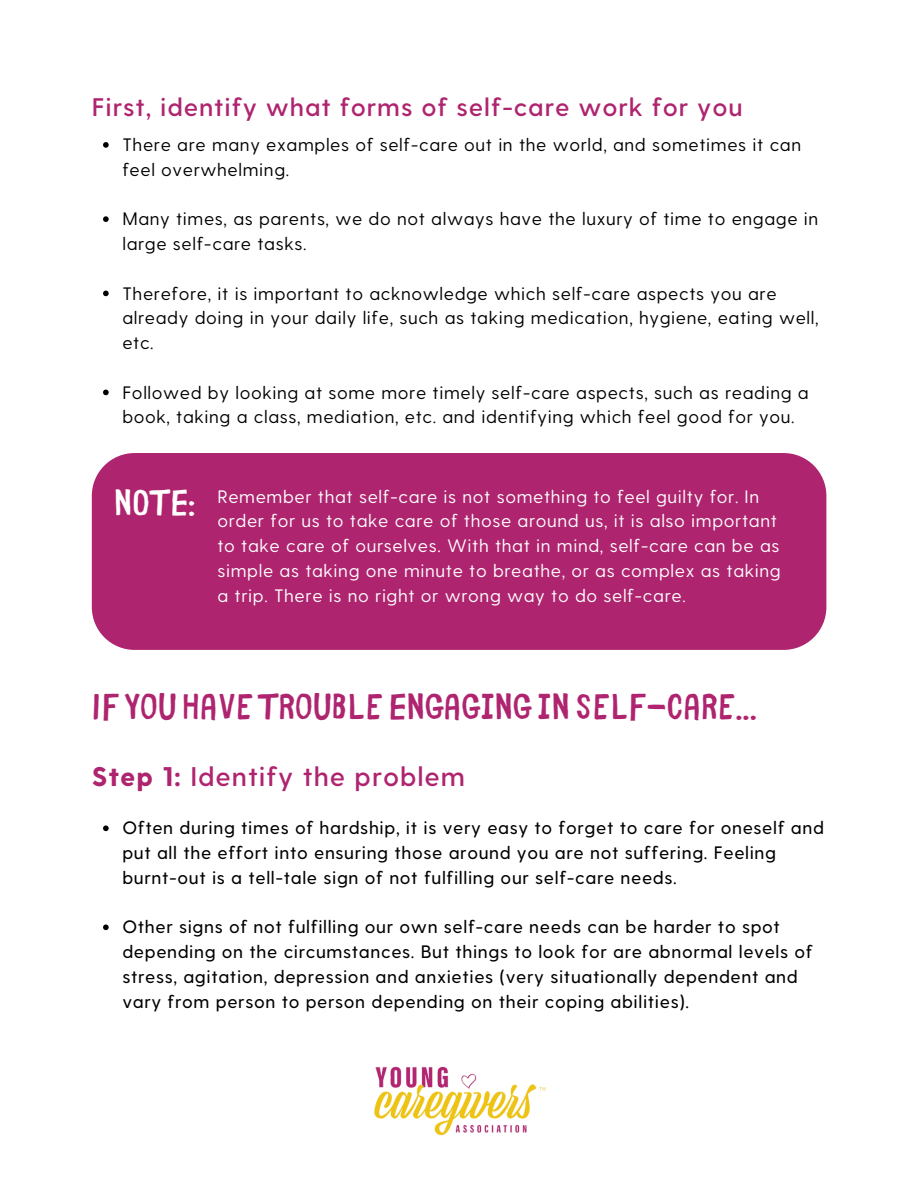
<style>
.page{position:relative;width:918px;height:1188px;background:#fff}
.page>*{position:absolute;margin:0;border:0;box-sizing:border-box;transform-origin:0 0}
.t1{font:36px "Bike Park";color:#af246f}
.t2{font:36px "Bike Park";color:#fff}
.t3{font:600 27px "Greycliff CF";letter-spacing:.035em;color:#af246f}
.t4{font:600 25.5px "Greycliff CF";letter-spacing:.035em;color:#af246f}
.t5{font:500 18px/24.8px "Greycliff CF";letter-spacing:.035em;color:#000}
.t6{font:18px/24.8px "Greycliff CF";letter-spacing:.035em;color:#000}
.t7{font:18px/24.8px "Greycliff CF";letter-spacing:.035em;color:#fff}
.s1{font-weight:800}
</style>
<div class="page">
<svg style="left:103px;top:825px;width:6px;height:6px"></svg>
<svg style="left:103px;top:924px;width:6px;height:6px"></svg>
<img style="left:374px;top:1066px;width:172px;height:70px">
<div style="left:92px;top:453px;width:734px;height:197px;background:#af246f"></div>
<svg style="left:103px;top:142px;width:6px;height:6px"></svg>
<svg style="left:103px;top:216px;width:6px;height:6px"></svg>
<svg style="left:103px;top:291px;width:6px;height:5px"></svg>
<svg style="left:103px;top:390px;width:6px;height:5px"></svg>
<h3 class="t4" style="left:92px;top:91px;width:652px">First, identify what forms of self-care work for you</h3>
<p class="t6" style="left:122px;top:131px;width:680px">There are many examples of self-care out in the world, and sometimes it can feel overwhelming.</p>
<p class="t6" style="left:122px;top:206px;width:697px">Many times, as parents, we do not always have the luxury of time to engage in large self-care tasks.</p>
<p class="t6" style="left:122px;top:280px;width:698px">Therefore, it is important to acknowledge which self-care aspects you are already doing in your daily life, such as taking medication, hygiene, eating well, etc.</p>
<p class="t6" style="left:122px;top:379px;width:688px">Followed by looking at some more timely self-care aspects, such as reading a book, taking a class, mediation, etc. and identifying which feel good for you.</p>
<h1 class="t2" style="left:114px;top:472px;width:83px">NOTE:</h1>
<p class="t7" style="left:217px;top:483px;width:565px">Remember that self-care is not something to feel guilty for. In order for us to take care of those around us, it is also important to take care of ourselves. With that in mind, self-care can be as simple as taking one minute to breathe, or as complex as taking a trip. There is no right or wrong way to do self-care.</p>
<h1 class="t1" style="left:92px;top:676px;width:667px">IF YOU HAVE TROUBLE ENGAGING IN SELF-CARE...</h1>
<h2 class="t3" style="left:92px;top:759px;width:375px"><span class="s1">Step 1:</span> Identify the problem</h2>
<p class="t5" style="left:122px;top:815px;width:703px">Often during times of hardship, it is very easy to forget to care for oneself and put all the effort into ensuring those around you are not suffering. Feeling burnt-out is a tell-tale sign of not fulfilling our self-care needs.</p>
<p class="t5" style="left:122px;top:914px;width:692px">Other signs of not fulfilling our own self-care needs can be harder to spot depending on the circumstances. But things to look for are abnormal levels of stress, agitation, depression and anxieties (very situationally dependent and vary from person to person depending on their coping abilities).</p>
</div>
